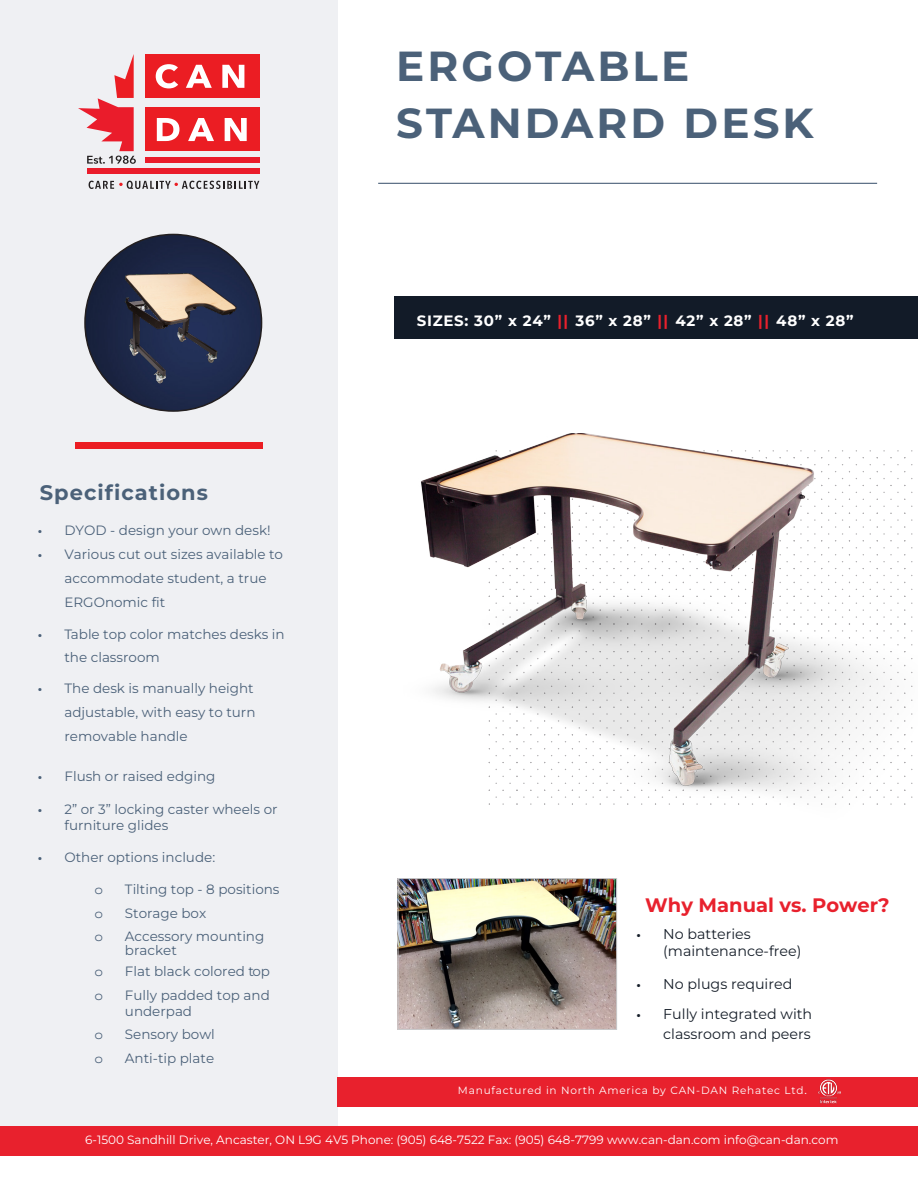
<style>
.page{position:relative;width:918px;height:1188px;background:#fff}
.page>*{position:absolute;margin:0;border:0;box-sizing:border-box;transform-origin:0 0}
.t1{font:700 42px/57px "Montserrat";letter-spacing:.075em;color:#4b6179}
.t2{font:700 21px "Montserrat";letter-spacing:.05em;color:#4b6179}
.t3{font:700 19.5px "Montserrat";color:#e8212d}
.t4{font:700 15px "Montserrat";letter-spacing:.05em;color:#fff}
.t5{font:14.25px/17.1px "Montserrat";color:#161e29}
.t6{font:14.25px "Courier Std";color:#4b6179}
.t7{font:13.5px/23.5px "Montserrat";color:#4b6179}
.t8{font:12px "Montserrat";color:#fff}
.t9{font:10.5px "Montserrat";letter-spacing:.075em;color:#fff}
.s1{font-family:"Proxima Nova";font-size:14.25px}
.s2{font-style:inherit}
.s3{color:#e8212d}
.s4{font-family:"Proxima Nova"}
.s5{font-family:"Proxima Nova";font-weight:500}
</style>
<div class="page">
<div style="left:0;top:0;width:338px;height:1134px;background:#eff0f3"></div>
<div style="left:338px;top:1077px;width:580px;height:30px;background:#e8212d"></div>
<div style="left:0;top:1126px;width:918px;height:30px;background:#e8212d"></div>
<div style="left:145px;top:157px;width:114px;height:6px;background:#ea1c2b"></div>
<div style="left:87px;top:168px;width:172px;height:6px;background:#ea1c2b"></div>
<div style="left:145px;top:54px;width:114px;height:44px;background:#eb1d23"></div>
<svg style="left:78px;top:54px;width:58px;height:110px"></svg>
<svg style="left:156px;top:64px;width:22px;height:24px"></svg>
<svg style="left:186px;top:65px;width:26px;height:23px"></svg>
<svg style="left:222px;top:65px;width:22px;height:23px"></svg>
<div style="left:145px;top:107px;width:114px;height:44px;background:#eb1d23"></div>
<svg style="left:157px;top:118px;width:22px;height:23px"></svg>
<svg style="left:188px;top:118px;width:26px;height:23px"></svg>
<svg style="left:225px;top:118px;width:22px;height:23px"></svg>
<svg style="left:89px;top:181px;width:170px;height:8px"></svg>
<hr style="left:378px;top:183px;width:499px;height:1px;background:#4b6179">
<img style="left:817px;top:1079px;width:24px;height:25px">
<div style="left:75px;top:442px;width:187px;height:7px;background:#eb1d23"></div>
<div style="left:394px;top:296px;width:524px;height:43px;background:#121b28"></div>
<img style="left:400px;top:880px;width:215px;height:148px">
<div style="left:398px;top:878px;width:219px;height:152px;border:1px solid #c9cacc"></div>
<img style="left:85px;top:234px;width:177px;height:177px;border-radius:88px">
<img style="left:421px;top:433px;width:492px;height:372px">
<img style="left:120px;top:237px;width:121px;height:152px">
<p class="t1" style="left:396px;top:37px;width:419px">ERGOTABLE<br>STANDARD DESK</p>
<p class="t2" style="left:40px;top:478px;width:170px">Specifications</p>
<p class="t7" style="left:37px;top:519px;width:235px"><span class="s1">•</span> DYOD - design your own desk!</p>
<p class="t7" style="left:64px;top:542px;width:220px;line-height:24px;text-indent:-27px"><span class="s1">•</span> Various cut out sizes available to accommodate student, a true<br>ERGOnomic fit</p>
<p class="t7" style="left:64px;top:622px;width:222px;text-indent:-27px"><span class="s1">•</span> Table top color matches desks in the classroom</p>
<p class="t7" style="left:64px;top:676px;width:193px;text-indent:-27px"><span class="s1">•</span> The desk is manually height adjustable, with easy to turn removable handle</p>
<p class="t7" style="left:37px;top:765px;width:179px"><span class="s1">•</span> Flush or raised edging</p>
<p class="t7" style="left:64px;top:800px;width:215px;line-height:16.2px;text-indent:-27px"><span class="s1">•</span> 2” or 3” <span class="s2">l</span>ocking caster wheels or furniture glides</p>
<p class="t7" style="left:37px;top:845px;width:179px"><span class="s1">•</span> Other options include:</p>
<p class="t6" style="left:94px;top:882px;width:10px">o</p>
<p class="t7" style="left:125px;top:877px;width:156px">Tilting top - 8 <span class="s2">p</span>ositions</p>
<p class="t6" style="left:94px;top:905px;width:10px">o</p>
<p class="t7" style="left:125px;top:901px;width:83px">Storage box</p>
<p class="t6" style="left:94px;top:929px;width:10px">o</p>
<p class="t7" style="left:125px;top:929px;width:141px;line-height:13.5px">Accessory mounting bracket</p>
<p class="t6" style="left:94px;top:964px;width:10px">o</p>
<p class="t7" style="left:125px;top:959px;width:147px">Flat black colored top</p>
<p class="t6" style="left:94px;top:987px;width:10px">o</p>
<p class="t7" style="left:125px;top:986px;width:146px;line-height:16.2px">Fully padded top and underpad</p>
<p class="t6" style="left:94px;top:1027px;width:10px">o</p>
<p class="t7" style="left:125px;top:1023px;width:92px">Sensory bowl</p>
<p class="t6" style="left:94px;top:1051px;width:10px">o</p>
<p class="t7" style="left:125px;top:1046px;width:91px">Anti-tip plate</p>
<p class="t4" style="left:417px;top:311px;width:438px">SIZES: 30” x 24” <span class="s3">||</span> 36” x 28” <span class="s3">||</span> 42” x 28” <span class="s3">||</span> 48” x 28”</p>
<p class="t3" style="left:645px;top:892px;width:246px">Why Manual vs. Power?</p>
<p class="t5" style="left:663px;top:925px;width:140px;text-indent:-27px"><span class="s4">•</span> No batteries (maintenance-free)</p>
<p class="t5" style="left:636px;top:975px;width:158px"><span class="s4">•</span> No plugs required</p>
<p class="t5" style="left:636px;top:1003px;width:178px;line-height:20.4px;text-align:right"><span class="s4">•</span> Fully integrated with classroom and peers</p>
<p class="t9" style="left:458px;top:1083px;width:350px">Manufactured in North America by CAN-DAN Rehatec Ltd<span class="s5">.</span></p>
<p class="t8" style="left:85px;top:1132px;width:755px">6-1500 Sandhill Drive, Ancaster, ON L9G 4V5 Phone: (905) 648-7522 Fax: (905) 648-7799 www.can-dan.com info@can-dan.com</p>
</div>
